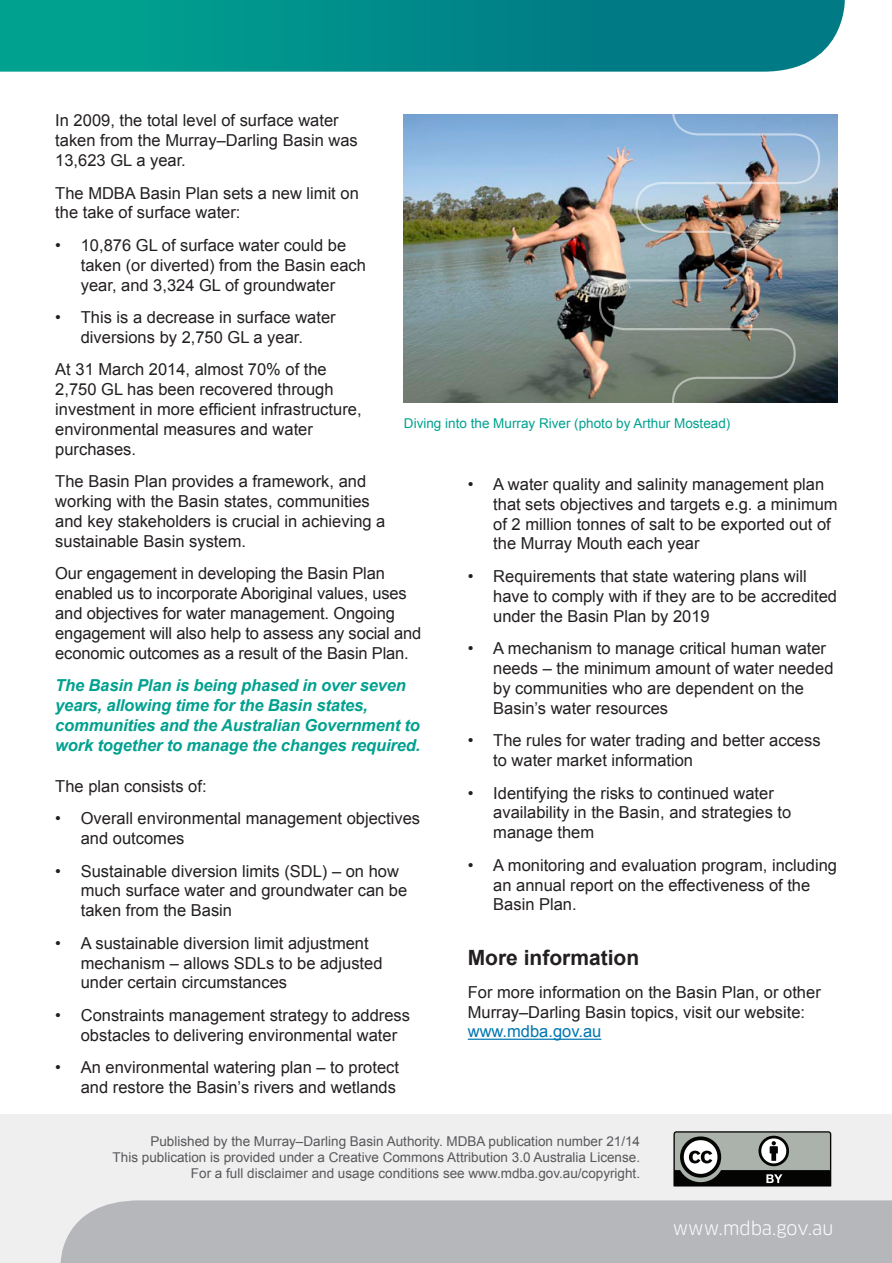
<style>
.page{position:relative;width:892px;height:1263px;background:#fff}
.page>*{position:absolute;margin:0;border:0;box-sizing:border-box;transform-origin:0 0}
.Heading_1{font:700 21px "Arial";color:#231f20}
.Footer_URL{font:18px "Clan OT";color:#fff}
.List_paragraph{font:16.5px/19.8px "Arial";color:#231f20}
.body_copy{font:16.5px/19.8px "Arial";color:#231f20}
.Intense_emphasis{font:italic 700 16.5px/19.8px "Arial";letter-spacing:-.01em;color:#00a18f}
.t1{font:13.5px/16.2px "Arial";color:#57585a;text-align:right}
.t2{font:13.5px "Arial";color:#00a18f}
.s1{color:#0076b1}
</style>
<div class="page">
<div style="left:0;top:1114px;width:892px;height:148px;background:#efeff0"></div>
<svg style="left:673px;top:1131px;width:158px;height:55px"></svg>
<div style="left:67px;top:1200px;width:825px;height:62px;background:#b6b7bb"></div>
<hr style="left:468px;top:1038px;width:133px;height:1px;background:#0076b1">
<img style="left:404px;top:114px;width:183px;height:288px">
<img style="left:587px;top:114px;width:251px;height:289px">
<svg style="left:0;top:0;width:845px;height:72px"></svg>
<svg style="left:60px;top:1238px;width:7px;height:24px"></svg>
<svg style="left:870px;top:1236px;width:8px;height:26px"></svg>
<p class="body_copy" style="left:55px;top:111px;width:304px">In 2009, the total level of surface water taken from the Murray–Darling Basin was<br>13,623 GL a year.</p>
<p class="body_copy" style="left:55px;top:183px;width:305px">The MDBA Basin Plan sets a new limit on the take of surface water:</p>
<p class="List_paragraph" style="left:81px;top:235px;width:287px;text-indent:-26px">• 10,876 GL of surface water could be taken (or diverted) from the Basin each year, and 3,324 GL of groundwater</p>
<p class="List_paragraph" style="left:55px;top:307px;width:282px;text-align:center">• This is a decrease in surface water diversions by 2,750 GL a year.</p>
<p class="body_copy" style="left:55px;top:360px;width:308px">At 31 March 2014, almost 70% of the<br>2,750 GL has been recovered through investment in more efficient infrastructure, environmental measures and water purchases.</p>
<p class="body_copy" style="left:55px;top:472px;width:332px">The Basin Plan provides a framework, and working with the Basin states, communities and key stakeholders is crucial in achieving a sustainable Basin system.</p>
<p class="body_copy" style="left:55px;top:563px;width:368px">Our engagement in developing the Basin Plan enabled us to incorporate Aboriginal values, uses and objectives for water management. Ongoing engagement will also help to assess any social and economic outcomes as a result of the Basin Plan.</p>
<p class="Intense_emphasis" style="left:55px;top:676px;width:366px">The Basin Plan is being phased in over seven years, allowing time for the Basin states, communities and the Australian Government to work together to manage the changes required.</p>
<p class="body_copy" style="left:55px;top:776px;width:153px">The plan consists of:</p>
<p class="List_paragraph" style="left:81px;top:808px;width:341px;text-indent:-26px">• Overall environmental management objectives and outcomes</p>
<p class="List_paragraph" style="left:81px;top:861px;width:328px;text-indent:-26px">• Sustainable diversion limits (SDL) – on how much surface water and groundwater can be taken from the Basin</p>
<p class="List_paragraph" style="left:81px;top:933px;width:303px;text-indent:-26px">• A sustainable diversion limit adjustment mechanism – allows SDLs to be adjusted under certain circumstances</p>
<p class="List_paragraph" style="left:81px;top:1005px;width:331px;text-indent:-26px">• Constraints management strategy to address obstacles to delivering environmental water</p>
<p class="List_paragraph" style="left:55px;top:1057px;width:345px;text-align:right">• An environmental watering plan – to protect and restore the Basin’s rivers and wetlands</p>
<p class="t2" style="left:404px;top:414px;width:328px">Diving into the Murray River (photo by Arthur Mostead)</p>
<p class="List_paragraph" style="left:493px;top:474px;width:346px;text-indent:-26px">• A water quality and salinity management plan that sets objectives and targets e.g. a minimum of 2 million tonnes of salt to be exported out of the Murray Mouth each year</p>
<p class="List_paragraph" style="left:493px;top:566px;width:345px;text-indent:-26px">• Requirements that state watering plans will have to comply with if they are to be accredited under the Basin Plan by 2019</p>
<p class="List_paragraph" style="left:493px;top:638px;width:342px;text-indent:-26px">• A mechanism to manage critical human water needs – the minimum amount of water needed by communities who are dependent on the Basin’s water resources</p>
<p class="List_paragraph" style="left:493px;top:730px;width:329px;text-indent:-26px">• The rules for water trading and better access to water market information</p>
<p class="List_paragraph" style="left:493px;top:783px;width:300px;text-indent:-26px">• Identifying the risks to continued water availability in the Basin, and strategies to manage them</p>
<p class="List_paragraph" style="left:493px;top:855px;width:345px;text-indent:-26px">• A monitoring and evaluation program, including an annual report on the effectiveness of the<br>Basin Plan.</p>
<p class="Heading_1" style="left:468px;top:943px;width:173px">More information</p>
<p class="body_copy" style="left:468px;top:982px;width:355px">For more information on the Basin Plan, or other<br>Murray–Darling Basin topics, visit our website: <span class="s1">www.mdba.gov.au</span></p>
<p class="t1" style="left:113px;top:1132px;width:529px">Published by the Murray–Darling Basin Authority. MDBA publication number 21/14<br>This publication is provided under a Creative Commons Attribution 3.0 Australia License.<br>For a full disclaimer and usage conditions see www.mdba.gov.au/copyright.</p>
<p class="Footer_URL" style="left:673px;top:1217px;width:162px">www.mdba.gov.au</p>
</div>
